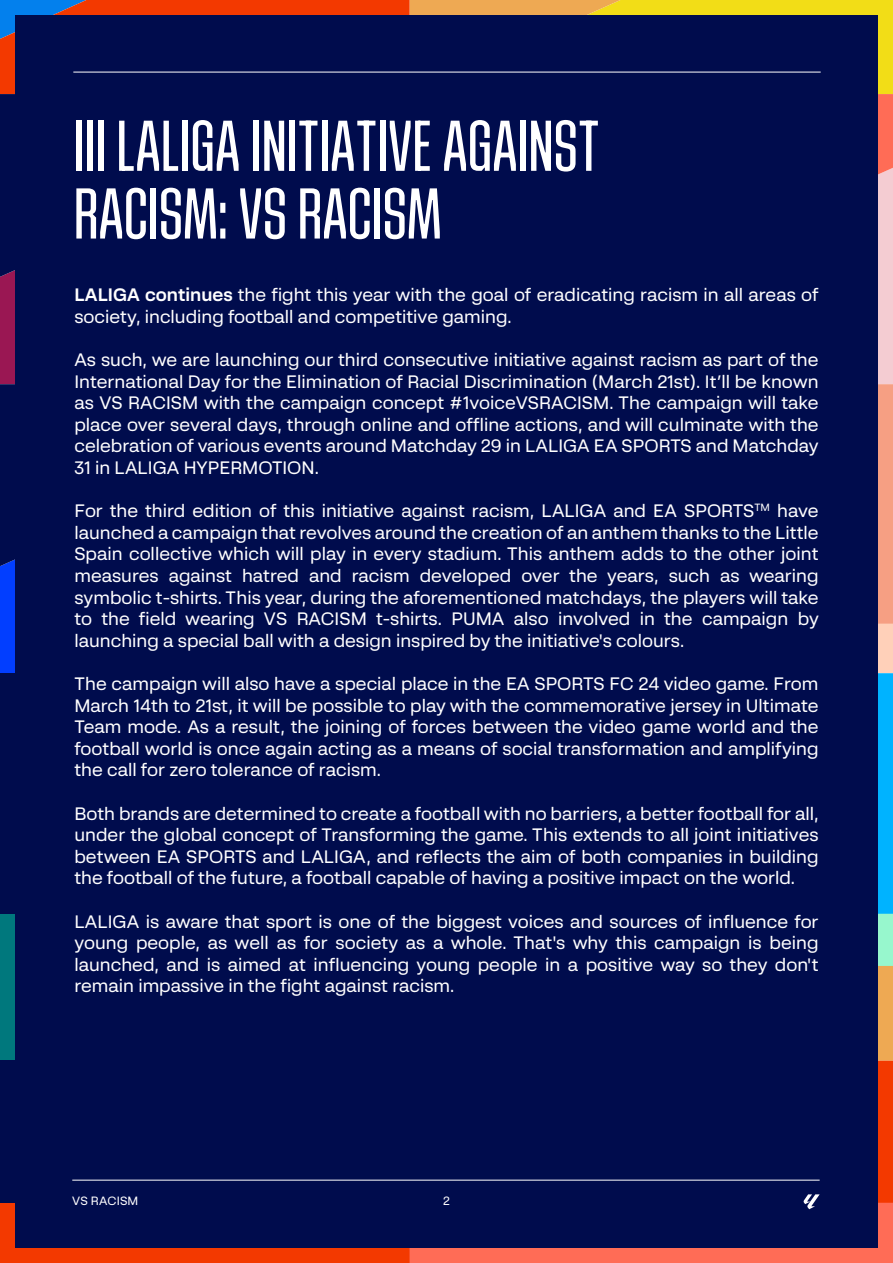
<style>
.page{position:relative;width:893px;height:1263px;background:#fff}
.page>*{position:absolute;margin:0;border:0;box-sizing:border-box;transform-origin:0 0}
.t1{font:71.7px/67.7px "LALIGA Headline VF";letter-spacing:.02em;color:#fff}
.t2{font:18px/21.6px "LALIGA Text";color:#fff;text-align:justify}
.t3{font:12px "LALIGA Text";letter-spacing:.01em;color:#fff}
.s1{font-weight:700}
</style>
<div class="page">
<div style="left:620px;top:0;width:273px;height:94px;background:#f2dd17"></div>
<svg style="left:877px;top:94px;width:16px;height:289px;background:#e7a8aa"></svg>
<svg style="left:877px;top:914px;width:16px;height:147px;background:#c2b87b"></svg>
<svg style="left:0;top:1061px;width:893px;height:202px;background:#e44b2c"></svg>
<svg style="left:877px;top:383px;width:16px;height:241px;background:#e69680"></svg>
<svg style="left:877px;top:624px;width:16px;height:290px;background:#28ade8"></svg>
<svg style="left:0;top:0;width:620px;height:94px;background:#d26536"></svg>
<div style="left:0;top:1061px;width:410px;height:142px;background:#000c4d"></div>
<div style="left:0;top:673px;width:410px;height:241px;background:#000c4d"></div>
<div style="left:0;top:384px;width:15px;height:182px;background:#000c4d"></div>
<div style="left:0;top:94px;width:15px;height:183px;background:#000c4d"></div>
<div style="left:15px;top:15px;width:862px;height:1232px;background:#000c4d"></div>
<hr style="left:72px;top:1180px;width:748px;height:1px;background:#fff">
<svg style="left:804px;top:1194px;width:16px;height:15px"></svg>
<hr style="left:73px;top:72px;width:748px;height:1px;background:#fff">
<h1 class="t1" style="left:74px;top:112px;width:526px">III LALIGA INITIATIVE AGAINST<br>RACISM: VS RACISM</h1>
<p class="t2" style="left:74px;top:284px;width:746px"><span class="s1">LALIGA continues</span> the fight this year with the goal of eradicating racism in all areas of society, including football and competitive gaming.</p>
<p class="t2" style="left:74px;top:348px;width:746px">As such, we are launching our third consecutive initiative against racism as part of the International Day for the Elimination of Racial Discrimination (March 21st). It’ll be known as VS RACISM with the campaign concept #1voiceVSRACISM. The campaign will take place over several days, through online and offline actions, and will culminate with the celebration of various events around Matchday 29 in LALIGA EA SPORTS and Matchday 31 in LALIGA HYPERMOTION.</p>
<p class="t2" style="left:74px;top:500px;width:746px">For the third edition of this initiative against racism, LALIGA and EA SPORTS<sup>TM</sup> have launched a campaign that revolves around the creation of an anthem thanks to the Little Spain collective which will play in every stadium. This anthem adds to the other joint measures against hatred and racism developed over the years, such as wearing symbolic t-shirts. This year, during the aforementioned matchdays, the players will take to the field wearing VS RACISM t-shirts. PUMA also involved in the campaign by launching a special ball with a design inspired by the initiative's colours.</p>
<p class="t2" style="left:74px;top:672px;width:746px">The campaign will also have a special place in the EA SPORTS FC 24 video game. From March 14th to 21st, it will be possible to play with the commemorative jersey in Ultimate Team mode. As a result, the joining of forces between the video game world and the football world is once again acting as a means of social transformation and amplifying the call for zero tolerance of racism.</p>
<p class="t2" style="left:74px;top:802px;width:746px">Both brands are determined to create a football with no barriers, a better football for all, under the global concept of Transforming the game. This extends to all joint initiatives between EA SPORTS and LALIGA, and reflects the aim of both companies in building the football of the future, a football capable of having a positive impact on the world.</p>
<p class="t2" style="left:74px;top:910px;width:746px">LALIGA is aware that sport is one of the biggest voices and sources of influence for young people, as well as for society as a whole. That's why this campaign is being launched, and is aimed at influencing young people in a positive way so they don't remain impassive in the fight against racism.</p>
<p class="t3" style="left:72px;top:1193px;width:68px">VS RACISM</p>
<p class="t3" style="left:443px;top:1193px;width:8px">2</p>
</div>
